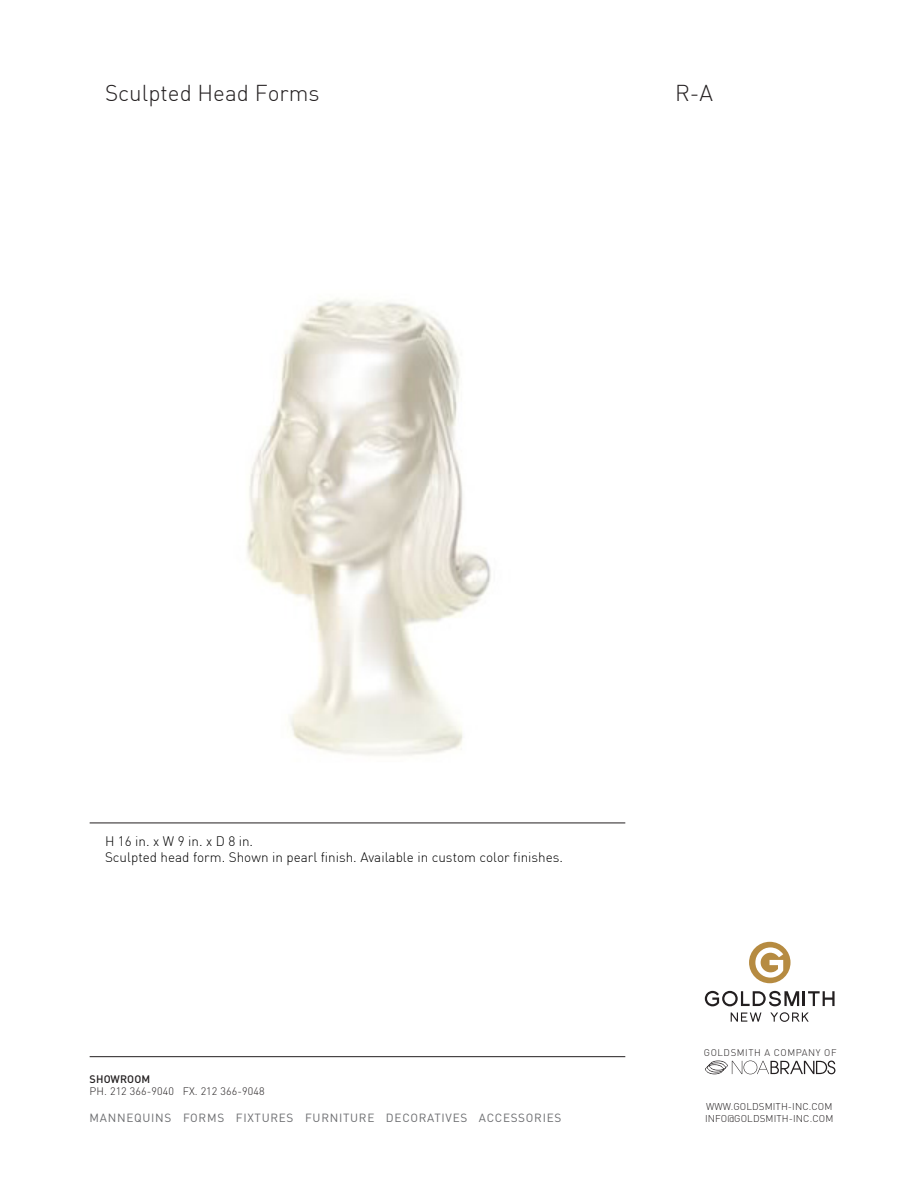
<style>
.page{position:relative;width:918px;height:1188px;background:#fff}
.page>*{position:absolute;margin:0;border:0;box-sizing:border-box;transform-origin:0 0}
.t1{font:300 22.5px "DIN Pro";color:#231f20}
.t2{font:300 13.5px/16.2px "DIN Pro";color:#000}
.t3{font:11.7px "DIN";letter-spacing:.06em;color:#6c6d70}
.t4{font:300 10.8px "DIN";letter-spacing:.01em;color:#231f20}
.t5{font:500 10.8px "DIN";letter-spacing:.01em;color:#231f20}
.t6{font:300 9.75px "DIN";letter-spacing:.01em;color:#231f20}
.t7{font:300 9.6px "DIN";letter-spacing:.06em;color:#231f20}
</style>
<div class="page">
<hr style="left:90px;top:823px;width:535px;height:1px;background:#231f20">
<hr style="left:90px;top:1056px;width:535px;height:1px;background:#231f20">
<div style="left:749px;top:942px;width:42px;height:41px;background:#b68b41;border-radius:50%"></div>
<svg style="left:705px;top:991px;width:130px;height:15px"></svg>
<svg style="left:731px;top:1013px;width:30px;height:9px"></svg>
<svg style="left:770px;top:1012px;width:39px;height:10px"></svg>
<svg style="left:755px;top:947px;width:28px;height:31px"></svg>
<svg style="left:705px;top:1061px;width:130px;height:13px"></svg>
<img style="left:246px;top:298px;width:245px;height:458px">
<h1 class="t1" style="left:105px;top:83px;width:216px">Sculpted Head Forms</h1>
<h1 class="t1" style="left:675px;top:83px;width:39px">R-A</h1>
<p class="t2" style="left:105px;top:834px;width:460px">H 16 in. x W 9 in. x D 8 in.<br>Sculpted head form. Shown in pearl finish. Available in custom color finishes.</p>
<p class="t5" style="left:90px;top:1072px;width:62px">SHOWROOM</p>
<p class="t4" style="left:90px;top:1085px;width:177px">PH. 212 366-9040 FX. 212 366-9048</p>
<p class="t3" style="left:90px;top:1110px;width:473px">MANNEQUINS FORMS FIXTURES FURNITURE DECORATIVES ACCESSORIES</p>
<p class="t7" style="left:704px;top:1047px;width:134px">GOLDSMITH A COMPANY OF</p>
<p class="t6" style="left:706px;top:1100px;width:128px">WWW.GOLDSMITH-INC.COM</p>
<p class="t6" style="left:705px;top:1112px;width:130px">INFO@GOLDSMITH-INC.COM</p>
</div>
